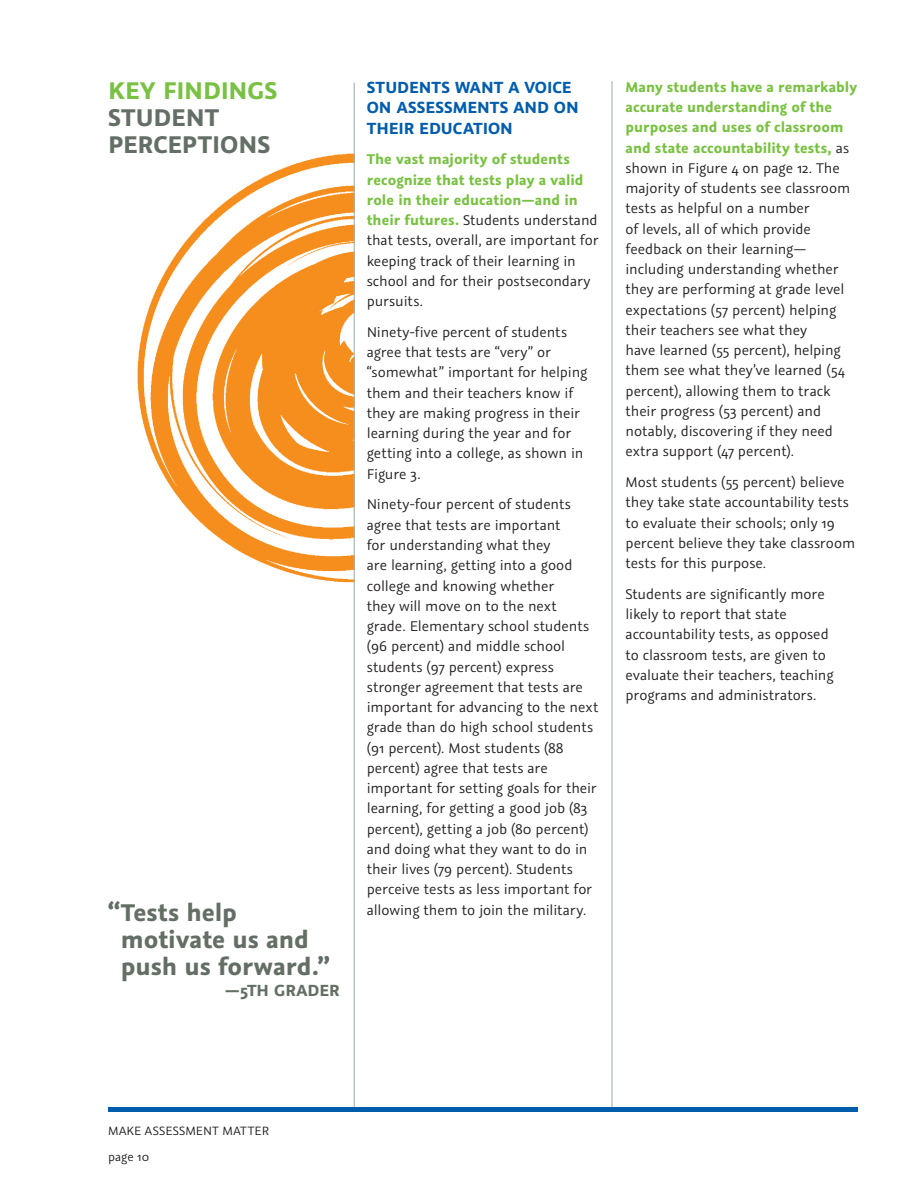
<style>
.page{position:relative;width:918px;height:1188px;background:#fff}
.page>*{position:absolute;margin:0;border:0;box-sizing:border-box;transform-origin:0 0}
.t1{font:700 27px/27px "Graublau Sans";color:#636f65}
.t2{font:700 27px "Graublau Sans";color:#79c142}
.t3{font:700 18px/20.2px "Graublau Sans";letter-spacing:.005em;color:#015dab}
.t4{font:700 18px "Graublau Sans";color:#636f65}
.t5{font:15.75px/20.2px "Graublau Sans";letter-spacing:-.005em;color:#231f20}
.t6{font:13.5px/25.5px "Graublau Sans";letter-spacing:.015em;color:#231f20}
.s1{font-weight:700;color:#79c142}
</style>
<div class="page">
<img style="left:137px;top:150px;width:217px;height:486px">
<hr style="left:611px;top:81px;width:2px;height:1027px;background:#a4b3ab">
<div style="left:108px;top:1107px;width:749px;height:5px;background:#015dab"></div>
<hr style="left:354px;top:83px;width:1px;height:1024px;background:#a4b3ab">
<h1 class="t2" style="left:108px;top:73px;width:171px">Key Findi ngs</h1>
<h1 class="t1" style="left:108px;top:104px;width:164px">Student<br>Perceptions</h1>
<h1 class="t1" style="left:121px;top:899px;width:211px;text-indent:-13px">“ Tests help motivate us and push us forward.”</h1>
<p class="t4" style="left:224px;top:978px;width:62px">—5th grad</p>
<p class="t4" style="left:319px;top:978px;width:19px">er</p>
<p class="t3" style="left:367px;top:77px;width:213px">Students Want a Voice on Assessments and on<br>Th eir Education</p>
<p class="t5" style="left:367px;top:149px;width:233px"><span class="s1">The vast majority of students recognize that tests play a valid role in their education—and in their futures.</span> Students understand that tests, overall, are important for keeping track of their learning in school and for their postsecondary pursuits.</p>
<p class="t5" style="left:367px;top:322px;width:222px">N inety-five percent of students agree that tests are “very” or “somewhat” important for helping them and their teachers know if they are making progress in their learning during the year and for getting into a college, as shown in<br>Figure 3.</p>
<p class="t5" style="left:367px;top:494px;width:233px">N inety-four percent of students agree that tests are important<br>for understanding what they<br>are learning, getting into a good college and knowing whether<br>they will move on to the next grade. Elementary school students (96 percent) and middle school students (97 percent) express stronger agreement that tests are important for advancing to the next grade than do high school students (91 percent). Most students (88 percent) agree that tests are important for setting goals for their learning, for getting a good job (83 percent), getting a job (80 percent) and doing what they want to do in their lives (79 percent). Students perceive tests as less important for allowing them to join the military.</p>
<p class="t5" style="left:626px;top:77px;width:233px"><span class="s1">Many students have a remarkably accurate understanding of the purposes and uses of classroom and state accountability tests,</span> as shown in Figure 4 on page 12. The majority of students see classroom tests as helpful on a number<br>of levels, all of which provide feedback on their learning— including understanding whether they are performing at grade level expectations (57 percent) helping their teachers see what they<br>have learned (55 percent), helping them see what they’ve learned (54 percent), allowing them to track their progress (53 percent) and notably, discovering if they need extra support (47 percent).</p>
<p class="t5" style="left:626px;top:472px;width:231px">Most students (55 percent) believe they take state accountability tests to evaluate their schools; only 19 percent believe they take classroom tests for this purpose.</p>
<p class="t5" style="left:626px;top:584px;width:210px">Students are significantly more likely to report that state accountability tests, as opposed to classroom tests, are given to evaluate their teachers, teaching programs and administrators.</p>
<p class="t6" style="left:108px;top:1118px;width:162px">make assessment matter page 10</p>
</div>
